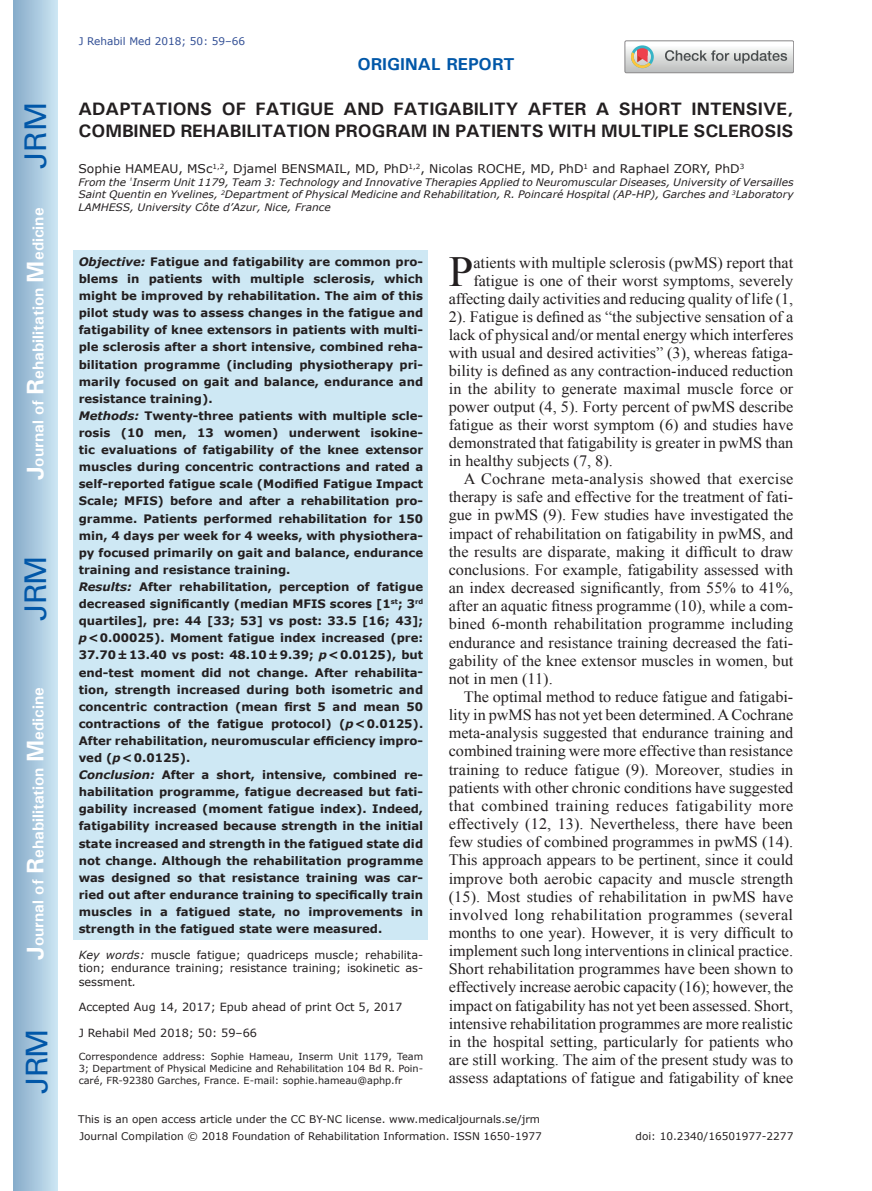
<style>
.page{position:relative;width:872px;height:1191px;background:#fff}
.page>*{position:absolute;margin:0;border:0;box-sizing:border-box;transform-origin:0 0}
.t1{font:42.9px "Times New Roman";color:#231f20}
.t2{font:30px "Univers";letter-spacing:-.03em;color:#0157a8}
.t3{font:700 18px/21.6px "Univers";letter-spacing:-.005em;color:#231f20}
.t4{font:700 17.25px "Univers";color:#0157a8}
.t5{font:15.75px "Times New Roman";color:#231f20}
.t6{font:700 15.75px "Univers";color:#fff}
.t7{font:15.75px "Times New Roman";letter-spacing:.02em;color:#231f20}
.t8{font:15.75px "Times New Roman";letter-spacing:.03em;color:#231f20}
.t9{font:12px "Verdana";color:#231f20}
.t10{font:700 11.7px/17.1px "Verdana";color:#231f20}
.t11{font:11.25px/13.5px "Verdana";color:#231f20;text-align:justify}
.t12{font:10.5px "Verdana";color:#231f20}
.t13{font:10.5px "Verdana";color:#324f95}
.t14{font:italic 10.35px/12.8px "Verdana";color:#231f20;text-align:justify}
.t15{font:9.75px/11.7px "Verdana";color:#231f20;text-align:justify}
.s1{font-size:24px}
.s2{font-style:italic}
</style>
<div class="page">
<div style="left:14px;top:0;width:43px;height:1191px;background:linear-gradient(to right,#88acca,#cbe5f2)"></div>
<svg style="left:625px;top:41px;width:168px;height:32px"></svg>
<div style="left:74px;top:250px;width:354px;height:689px;background:#cee8f4"></div>
<h2 class="t2" style="left:18px;top:169px;width:68px;rotate:-90deg">JRM</h2>
<p class="t6" style="left:28px;top:480px;width:274px;rotate:-90deg"><span class="s1">J</span>ournal of <span class="s1">R</span>ehabilitation <span class="s1">M</span>edicine</p>
<h2 class="t2" style="left:18px;top:620px;width:67px;rotate:-90deg">JRM</h2>
<p class="t6" style="left:28px;top:959px;width:274px;rotate:-90deg"><span class="s1">J</span>ournal of <span class="s1">R</span>ehabilitation <span class="s1">M</span>edicine</p>
<h2 class="t2" style="left:19px;top:1093px;width:67px;rotate:-90deg">JRM</h2>
<p class="t13" style="left:79px;top:34px;width:168px">J Rehabil Med 2018; 50: 59–66</p>
<p class="t4" style="left:357px;top:53px;width:159px">ORIGINAL REPORT</p>
<p class="t3" style="left:78px;top:98px;width:716px">ADAPTATIONS OF FATIGUE AND FATIGABILITY AFTER A SHORT INTENSIVE,<br>COMBINED REHABILITATION PROGRAM IN PATIENTS WITH MULTIPLE SCLEROSIS</p>
<p class="t9" style="left:78px;top:160px;width:667px">Sophie HAMEAU, MSc<sup>1,2</sup>, Djamel BENSMAIL, MD, PhD<sup>1,2</sup>, Nicolas ROCHE, MD, PhD<sup>1</sup> and Raphael ZORY, PhD<sup>3</sup></p>
<p class="t14" style="left:78px;top:175px;width:716px">From the <sup>¹</sup>Inserm Unit 1179, Team 3: Technology and Innovative Therapies Applied to Neuromuscular Diseases, University of Versailles Saint Quentin en Yvelines, <sup>2</sup>Department of Physical Medicine and Rehabilitation, R. Poincaré Hospital (AP-HP), Garches and <sup>3</sup>Laboratory LAMHESS, University Côte d’Azur, Nice, France</p>
<p class="t10" style="left:79px;top:253px;width:346px"><span class="s2">Objective:</span> Fatigue and fatigability are common pro&shy;blems in patients with multiple sclerosis, which might be improved by rehabilitation. The aim of this pilot study was to assess changes in the fatigue and fatigability of knee extensors in patients with multi&shy;ple sclerosis after a short intensive, combined reha&shy;bilitation programme (including physiotherapy pri&shy;marily focused on gait and balance, endurance and resistance training).<br><span class="s2">Methods:</span> Twenty-three patients with multiple scle&shy;rosis (10 men, 13 women) underwent isokine&shy;tic evaluations of fatigability of the knee extensor muscles during concentric contractions and rated a self-reported fatigue scale (Modified Fatigue Impact Scale; MFIS) before and after a rehabilitation pro&shy;gramme. Patients performed rehabilitation for 150 min, 4 days per week for 4 weeks, with physiothera&shy;py focused primarily on gait and balance, endurance training and resistance training.<br><span class="s2">Results:</span> After rehabilitation, perception of fatigue decreased significantly (median MFIS scores [1<sup>st</sup>; 3<sup>rd </sup>quartiles], pre: 44 [33; 53] vs post: 33.5 [16; 43]; <span class="s2">p</span>&lt;0.00025). Moment fatigue index increased (pre:<br>37.70±13.40 vs post: 48.10±9.39; <span class="s2">p</span>&lt;0.0125), but end-test moment did not change. After rehabilita&shy;tion, strength increased during both isometric and concentric contraction (mean first 5 and mean 50 contractions of the fatigue protocol) (<span class="s2">p</span>&lt;0.0125).<br>After rehabilitation, neuromuscular efficiency impro&shy;ved (<span class="s2">p</span>&lt;0.0125).<br><span class="s2">Conclusion:</span> After a short, intensive, combined re&shy;habilitation programme, fatigue decreased but fati&shy;gability increased (moment fatigue index). Indeed, fatigability increased because strength in the initial state increased and strength in the fatigued state did not change. Although the rehabilitation programme was designed so that resistance training was car&shy;ried out after endurance training to specifically train muscles in a fatigued state, no improvements in strength in the fatigued state were measured.</p>
<p class="t11" style="left:79px;top:947px;width:346px"><span class="s2">Key words:</span> muscle fatigue; quadriceps muscle; rehabilita&shy;tion; endurance training; resistance training; isokinetic as&shy;sessment<span class="s2">.</span></p>
<p class="t11" style="left:79px;top:1000px;width:325px">Accepted Aug 14, 2017; Epub ahead of print Oct 5, 2017</p>
<p class="t11" style="left:79px;top:1025px;width:180px">J Rehabil Med 2018; 50: 59–66</p>
<p class="t15" style="left:79px;top:1050px;width:346px">Correspondence address: Sophie Hameau, Inserm Unit 1179, Team 3; Department of Physical Medicine and Rehabilitation 104 Bd R. Poin&shy;caré, FR-92380 Garches, France. E-mail: sophie.hameau@aphp.fr</p>
<h1 class="t1" style="left:449px;top:243px;width:26px">P</h1>
<p class="t5" style="left:473px;top:252px;width:321px">atients with multiple sclerosis (pwMS) report that</p>
<p class="t5" style="left:473px;top:270px;width:321px">fatigue is one of their worst symptoms, severely</p>
<p class="t5" style="left:449px;top:288px;width:346px">affecting daily activities and reducing quality of life (1,</p>
<p class="t5" style="left:449px;top:306px;width:346px">2). Fatigue is defined as “the subjective sensation of a</p>
<p class="t5" style="left:449px;top:324px;width:346px">lack of physical and/or mental energy which interferes</p>
<p class="t5" style="left:449px;top:342px;width:346px">with usual and desired activities” (3), whereas fatiga-</p>
<p class="t5" style="left:449px;top:360px;width:346px">bility is defined as any contraction-induced reduction</p>
<p class="t5" style="left:449px;top:378px;width:346px">in the ability to generate maximal muscle force or</p>
<p class="t5" style="left:449px;top:396px;width:346px">power output (4, 5). Forty percent of pwMS describe</p>
<p class="t5" style="left:449px;top:414px;width:346px">fatigue as their worst symptom (6) and studies have</p>
<p class="t5" style="left:449px;top:432px;width:346px">demonstrated that fatigability is greater in pwMS than</p>
<p class="t5" style="left:449px;top:450px;width:166px">in healthy subjects (7, 8).</p>
<p class="t5" style="left:464px;top:468px;width:331px">A Cochrane meta-analysis showed that exercise</p>
<p class="t5" style="left:449px;top:486px;width:346px">therapy is safe and effective for the treatment of fati-</p>
<p class="t5" style="left:449px;top:504px;width:346px">gue in pwMS (9). Few studies have investigated the</p>
<p class="t5" style="left:449px;top:523px;width:346px">impact of rehabilitation on fatigability in pwMS, and</p>
<p class="t5" style="left:449px;top:541px;width:346px">the results are disparate, making it difficult to draw</p>
<p class="t5" style="left:449px;top:559px;width:346px">conclusions. For example, fatigability assessed with</p>
<p class="t5" style="left:449px;top:577px;width:346px">an index decreased significantly, from 55% to 41%,</p>
<p class="t5" style="left:449px;top:595px;width:346px">after an aquatic fitness programme (10), while a com-</p>
<p class="t5" style="left:449px;top:613px;width:346px">bined 6-month rehabilitation programme including</p>
<p class="t5" style="left:449px;top:631px;width:346px">endurance and resistance training decreased the fati-</p>
<p class="t5" style="left:449px;top:650px;width:346px">gability of the knee extensor muscles in women, but</p>
<p class="t5" style="left:449px;top:668px;width:105px">not in men (11).</p>
<p class="t5" style="left:464px;top:686px;width:331px">The optimal method to reduce fatigue and fatigabi-</p>
<p class="t5" style="left:449px;top:704px;width:346px">lity in pwMS has not yet been determined. A Cochrane</p>
<p class="t5" style="left:449px;top:722px;width:346px">meta-analysis suggested that endurance training and</p>
<p class="t5" style="left:449px;top:740px;width:346px">combined training were more effective than resistance</p>
<p class="t5" style="left:449px;top:758px;width:346px">training to reduce fatigue (9). Moreover, studies in</p>
<p class="t5" style="left:449px;top:777px;width:346px">patients with other chronic conditions have suggested</p>
<p class="t8" style="left:449px;top:795px;width:346px">that combined training reduces fatigability more</p>
<p class="t5" style="left:449px;top:813px;width:346px">effectively (12, 13). Nevertheless, there have been</p>
<p class="t5" style="left:449px;top:831px;width:346px">few studies of combined programmes in pwMS (14).</p>
<p class="t5" style="left:449px;top:849px;width:346px">This approach appears to be pertinent, since it could</p>
<p class="t5" style="left:449px;top:867px;width:346px">improve both aerobic capacity and muscle strength</p>
<p class="t5" style="left:449px;top:885px;width:346px">(15). Most studies of rehabilitation in pwMS have</p>
<p class="t7" style="left:449px;top:904px;width:346px">involved long rehabilitation programmes (several</p>
<p class="t5" style="left:449px;top:922px;width:346px">months to one year). However, it is very difficult to</p>
<p class="t5" style="left:449px;top:940px;width:346px">implement such long interventions in clinical practice.</p>
<p class="t5" style="left:449px;top:958px;width:346px">Short rehabilitation programmes have been shown to</p>
<p class="t5" style="left:449px;top:976px;width:346px">effectively increase aerobic capacity (16); however, the</p>
<p class="t5" style="left:449px;top:994px;width:346px">impact on fatigability has not yet been assessed. Short,</p>
<p class="t5" style="left:449px;top:1012px;width:346px">intensive rehabilitation programmes are more realistic</p>
<p class="t5" style="left:449px;top:1031px;width:346px">in the hospital setting, particularly for patients who</p>
<p class="t5" style="left:449px;top:1049px;width:346px">are still working. The aim of the present study was to</p>
<p class="t5" style="left:449px;top:1067px;width:346px">assess adaptations of fatigue and fatigability of knee</p>
<p class="t12" style="left:78px;top:1112px;width:463px">This is an open access article under the CC BY-NC license. www.medicaljournals.se/jrm</p>
<p class="t12" style="left:79px;top:1128px;width:464px">Journal Compilation © 2018 Foundation of Rehabilitation Information. ISSN 1650-1977</p>
<p class="t12" style="left:635px;top:1129px;width:159px">doi: 10.2340/16501977-2277</p>
</div>
